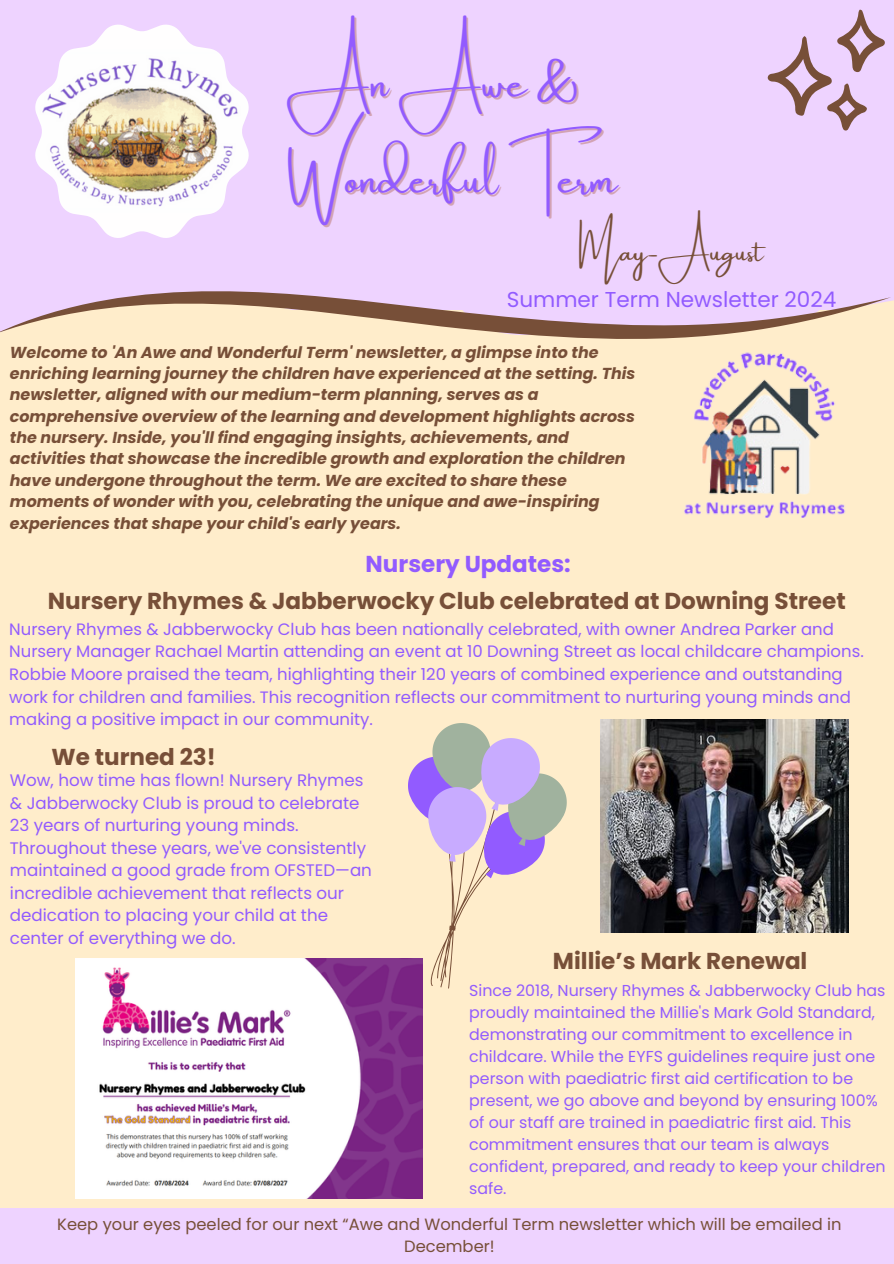
<style>
.page{position:relative;width:894px;height:1264px;background:#fff}
.page>*{position:absolute;margin:0;border:0;box-sizing:border-box;transform-origin:0 0}
.t1{font:41.7px "Amsterdam One";color:#925bff}
.t2{font:25.8px "Amsterdam One";color:#774f38}
.t3{font:700 23.1px "Poppins";color:#774f38}
.t4{font:700 22.95px "Poppins";color:#774f38}
.t5{font:700 22.95px "Poppins";color:#925bff}
.t6{font:21.45px "Poppins";color:#925bff}
.t7{font:16.65px/22.5px "Poppins";color:#925bff}
.t8{font:16.5px/22.5px "Poppins";color:#925bff}
.t9{font:16.35px/22.2px "Poppins";color:#774f38;text-align:center}
.t10{font:italic 700 15.9px/21.3px "Poppins";color:#774f38}
.t11{font:15.75px/22px "Poppins";color:#925bff}
</style>
<div class="page">
<div style="left:0;top:0;width:893px;height:1263px;background:#ffedcb"></div>
<div style="left:0;top:0;width:893px;height:309px;background:#eed3ff"></div>
<svg style="left:0;top:291px;width:890px;height:48px"></svg>
<div style="left:0;top:1207px;width:893px;height:56px;background:#eed3ff"></div>
<img style="left:600px;top:719px;width:248px;height:213px">
<img style="left:75px;top:958px;width:347px;height:240px">
<svg style="left:400px;top:723px;width:167px;height:276px"></svg>
<svg style="left:767px;top:10px;width:117px;height:121px"></svg>
<img style="left:35px;top:24px;width:213px;height:214px">
<img style="left:675px;top:323px;width:184px;height:195px">
<p class="t1" style="left:287px;top:60px;width:294px">An Awe &amp;</p>
<p class="t1" style="left:287px;top:157px;width:331px">Wonderful Term</p>
<p class="t2" style="left:579px;top:238px;width:186px">May-August</p>
<p class="t6" style="left:506px;top:284px;width:331px">Summer Term Newsletter 2024</p>
<h5 class="t10" style="left:10px;top:341px;width:626px">Welcome to 'An Awe and Wonderful Term' newsletter, a glimpse into the enriching learning journey the children have experienced at the setting. This newsletter, aligned with our medium-term planning, serves as a comprehensive overview of the learning and development highlights across the nursery. Inside, you'll find engaging insights, achievements, and activities that showcase the incredible growth and exploration the children have undergone throughout the term. We are excited to share these moments of wonder with you, celebrating the unique and awe-inspiring experiences that shape your child's early years.</h5>
<p class="t5" style="left:365px;top:548px;width:206px">Nursery Updates:</p>
<p class="t3" style="left:48px;top:585px;width:799px">Nursery Rhymes &amp; Jabberwocky Club celebrated at Downing Street</p>
<h4 class="t8" style="left:9px;top:618px;width:855px">Nursery Rhymes &amp; Jabberwocky Club has been nationally celebrated, with owner Andrea Parker and Nursery Manager Rachael Martin attending an event at 10 Downing Street as local childcare champions.<br>Robbie Moore praised the team, highlighting their 120 years of combined experience and outstanding work for children and families. This recognition reflects our commitment to nurturing young minds and making a positive impact in our community.</h4>
<p class="t4" style="left:51px;top:741px;width:166px">We turned 23!</p>
<p class="t7" style="left:10px;top:769px;width:363px">Wow, how time has flown! Nursery Rhymes &amp; Jabberwocky Club is proud to celebrate 23 years of nurturing young minds.<br>Throughout these years, we've consistently maintained a good grade from OFSTED—an incredible achievement that reflects our dedication to placing your child at the center of everything we do.</p>
<p class="t4" style="left:552px;top:944px;width:256px">Millie’s Mark Renewal</p>
<p class="t11" style="left:469px;top:979px;width:418px">Since 2018, Nursery Rhymes &amp; Jabberwocky Club has proudly maintained the Millie's Mark Gold Standard, demonstrating our commitment to excellence in childcare. While the EYFS guidelines require just one person with paediatric first aid certification to be present, we go above and beyond by ensuring 100% of our staff are trained in paediatric first aid. This commitment ensures that our team is always confident, prepared, and ready to keep your children safe.</p>
<p class="t9" style="left:57px;top:1212px;width:785px">Keep your eyes peeled for our next “Awe and Wonderful Term newsletter which will be emailed in<br>December!</p>
</div>
